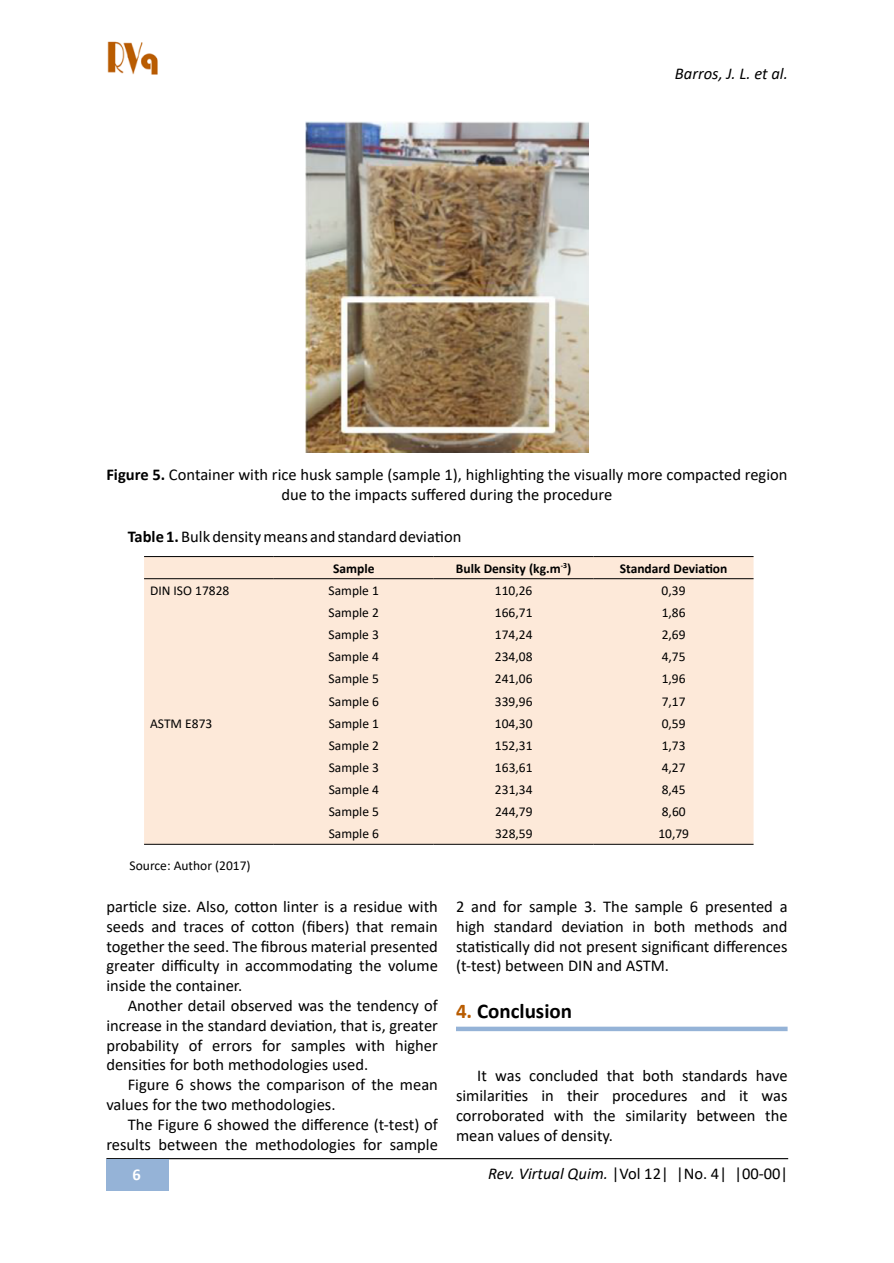
<style>
.page{position:relative;width:894px;height:1263px;background:#fff}
.page>*{position:absolute;margin:0;border:0;box-sizing:border-box;transform-origin:0 0}
.t1{font:700 21px "Calibri";color:#000}
.t2{font:16.5px/19.8px "Calibri";color:#000;text-align:justify}
.t3{font:italic 16.5px "Calibri";color:#000}
.t4{font:700 16.5px "Calibri";color:#fff}
.t5{font:13.5px "Calibri";color:#000}
.t6{font:700 13.5px "Calibri";color:#000}
.s1{font-weight:700}
.s2{color:#b95c00}
.s3{font-style:italic}
</style>
<div class="page">
<hr style="left:106px;top:1158px;width:681px;height:1px;background:#000">
<div style="left:106px;top:1159px;width:63px;height:31px;background:#95b3d7"></div>
<img style="left:107px;top:41px;width:51px;height:34px">
<div style="left:456px;top:1026px;width:331px;height:5px;background:#95b3d7"></div>
<img style="left:306px;top:121px;width:281px;height:331px">
<div style="left:144px;top:557px;width:609px;height:287px;background:#fde9d9"></div>
<hr style="left:144px;top:556px;width:130px;height:1px;background:#000">
<hr style="left:274px;top:556px;width:159px;height:1px;background:#000">
<hr style="left:433px;top:556px;width:160px;height:1px;background:#000">
<hr style="left:593px;top:556px;width:160px;height:1px;background:#000">
<hr style="left:144px;top:578px;width:130px;height:1px;background:#000">
<hr style="left:274px;top:578px;width:159px;height:1px;background:#000">
<hr style="left:433px;top:578px;width:160px;height:1px;background:#000">
<hr style="left:593px;top:578px;width:160px;height:1px;background:#000">
<hr style="left:144px;top:844px;width:130px;height:1px;background:#000">
<hr style="left:274px;top:844px;width:159px;height:1px;background:#000">
<hr style="left:433px;top:844px;width:160px;height:1px;background:#000">
<hr style="left:593px;top:844px;width:160px;height:1px;background:#000">
<p class="t3" style="left:674px;top:62px;width:114px">Barros, J. L. et al.</p>
<p class="t2" style="left:106px;top:464px;width:682px;text-align:center"><span class="s1">Figure 5.</span> Container with rice husk sample (sample 1), highlighting the visually more compacted region due to the impacts suffered during the procedure</p>
<p class="t2" style="left:128px;top:526px;width:335px"><span class="s1">Table 1.</span> Bulk density means and standard deviation</p>
<p class="t6" style="left:333px;top:558px;width:43px">Sample</p>
<p class="t6" style="left:456px;top:558px;width:117px">Bulk Density (kg.m<sup>-3</sup>)</p>
<p class="t6" style="left:619px;top:558px;width:109px">Standard Deviation</p>
<p class="t5" style="left:150px;top:581px;width:81px">DIN ISO 17828</p>
<p class="t5" style="left:328px;top:581px;width:52px">Sample 1</p>
<p class="t5" style="left:494px;top:581px;width:39px">110,26</p>
<p class="t5" style="left:661px;top:581px;width:25px">0,39</p>
<p class="t5" style="left:328px;top:603px;width:52px">Sample 2</p>
<p class="t5" style="left:494px;top:603px;width:39px">166,71</p>
<p class="t5" style="left:661px;top:603px;width:25px">1,86</p>
<p class="t5" style="left:328px;top:625px;width:52px">Sample 3</p>
<p class="t5" style="left:494px;top:625px;width:39px">174,24</p>
<p class="t5" style="left:661px;top:625px;width:25px">2,69</p>
<p class="t5" style="left:328px;top:647px;width:52px">Sample 4</p>
<p class="t5" style="left:494px;top:647px;width:39px">234,08</p>
<p class="t5" style="left:661px;top:647px;width:25px">4,75</p>
<p class="t5" style="left:328px;top:669px;width:52px">Sample 5</p>
<p class="t5" style="left:494px;top:669px;width:39px">241,06</p>
<p class="t5" style="left:661px;top:669px;width:25px">1,96</p>
<p class="t5" style="left:328px;top:691px;width:52px">Sample 6</p>
<p class="t5" style="left:494px;top:691px;width:39px">339,96</p>
<p class="t5" style="left:661px;top:691px;width:25px">7,17</p>
<p class="t5" style="left:150px;top:714px;width:64px">ASTM E873</p>
<p class="t5" style="left:328px;top:714px;width:52px">Sample 1</p>
<p class="t5" style="left:494px;top:714px;width:39px">104,30</p>
<p class="t5" style="left:661px;top:714px;width:25px">0,59</p>
<p class="t5" style="left:328px;top:736px;width:52px">Sample 2</p>
<p class="t5" style="left:494px;top:736px;width:39px">152,31</p>
<p class="t5" style="left:661px;top:736px;width:25px">1,73</p>
<p class="t5" style="left:328px;top:758px;width:52px">Sample 3</p>
<p class="t5" style="left:495px;top:758px;width:39px">163,61</p>
<p class="t5" style="left:661px;top:758px;width:25px">4,27</p>
<p class="t5" style="left:328px;top:780px;width:52px">Sample 4</p>
<p class="t5" style="left:495px;top:780px;width:39px">231,34</p>
<p class="t5" style="left:661px;top:780px;width:25px">8,45</p>
<p class="t5" style="left:328px;top:802px;width:52px">Sample 5</p>
<p class="t5" style="left:495px;top:802px;width:39px">244,79</p>
<p class="t5" style="left:661px;top:802px;width:25px">8,60</p>
<p class="t5" style="left:328px;top:824px;width:52px">Sample 6</p>
<p class="t5" style="left:495px;top:824px;width:39px">328,59</p>
<p class="t5" style="left:658px;top:824px;width:32px">10,79</p>
<p class="t5" style="left:130px;top:855px;width:122px">Source: Author (2017)</p>
<p class="t2" style="left:106px;top:896px;width:333px">particle size. Also, cotton linter is a residue with seeds and traces of cotton (fibers) that remain together the seed. The fibrous material presented greater difficulty in accommodating the volume inside the container.</p>
<p class="t2" style="left:106px;top:995px;width:333px;text-indent:21px">Another detail observed was the tendency of increase in the standard deviation, that is, greater probability of errors for samples with higher densities for both methodologies used.</p>
<p class="t2" style="left:106px;top:1074px;width:333px;text-indent:21px">Figure 6 shows the comparison of the mean values for the two methodologies.</p>
<p class="t2" style="left:106px;top:1114px;width:333px;text-align:right">The Figure 6 showed the difference (t-test) of results between the methodologies for sample</p>
<p class="t2" style="left:456px;top:896px;width:333px">2 and for sample 3. The sample 6 presented a high standard deviation in both methods and statistically did not present significant differences (t-test) between DIN and ASTM.</p>
<p class="t1" style="left:456px;top:996px;width:118px"><span class="s2">4.</span> Conclusion</p>
<p class="t2" style="left:456px;top:1065px;width:333px;text-indent:21px">It was concluded that both standards have similarities in their procedures and it was corroborated with the similarity between the mean values of density.</p>
<p class="t4" style="left:132px;top:1162px;width:10px">6</p>
<p class="t2" style="left:488px;top:1163px;width:301px"><span class="s3">Rev. Virtual Quim.</span> |Vol 12| |No. 4| |00-00|</p>
</div>
